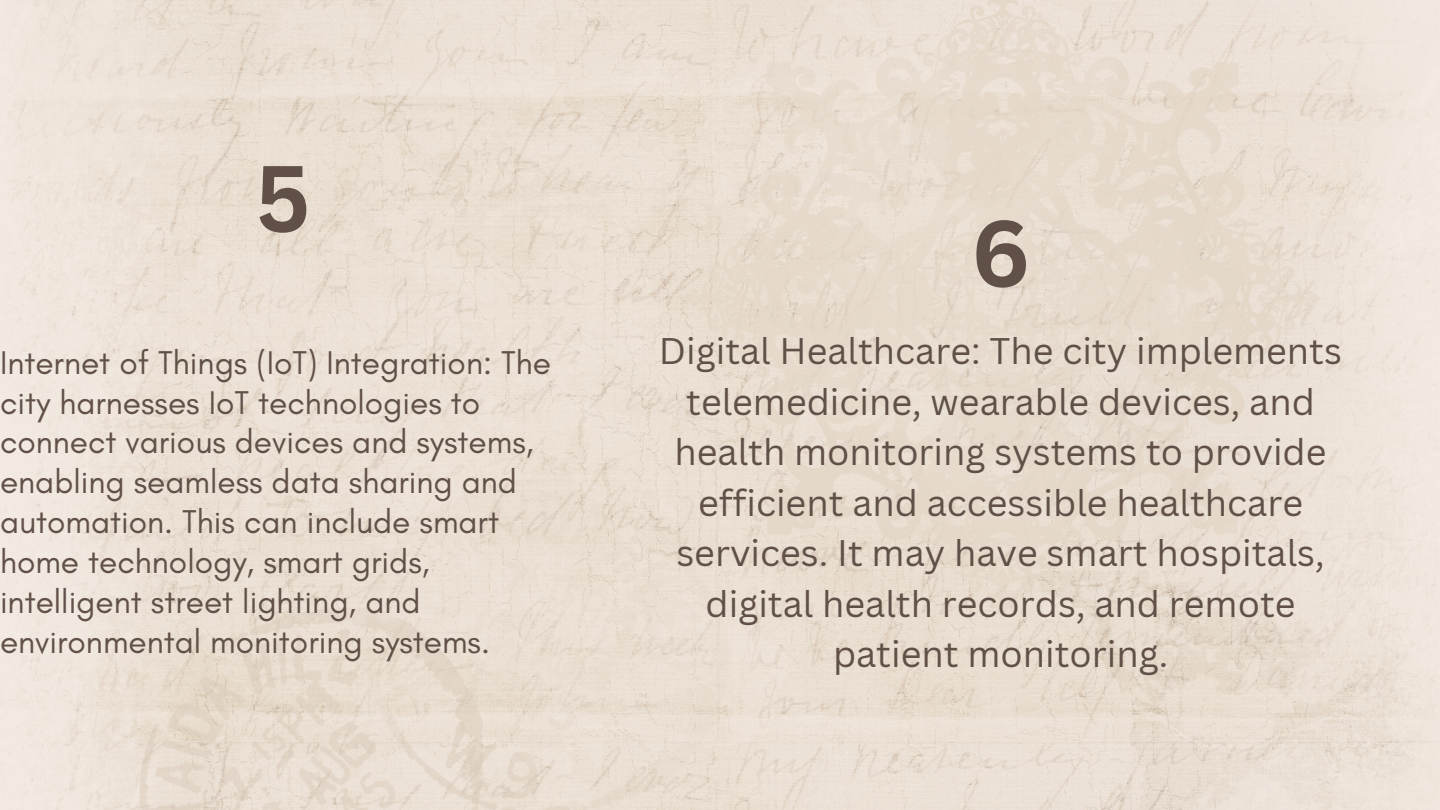
<style>
.page{position:relative;width:1440px;height:810px;background:#fff}
.page>*{position:absolute;margin:0;border:0;box-sizing:border-box;transform-origin:0 0}
.t1{font:700 92px "Canva Sans";color:#605048}
.t2{font:36.1px/50.5px "Canva Sans";color:#605048;text-align:center}
.t3{font:33.5px/39.9px "Glacial Indifference";color:#605048}
</style>
<div class="page">
<img style="left:0;top:0;width:1440px;height:810px">
<p class="t1" style="left:255px;top:134px;width:57px">5</p>
<p class="t3" style="left:0;top:342px;width:553px">Internet of Things (IoT) Integration: The city harnesses IoT technologies to connect various devices and systems, enabling seamless data sharing and automation. This can include smart home technology, smart grids, intelligent street lighting, and environmental monitoring systems.</p>
<p class="t1" style="left:971px;top:188px;width:61px">6</p>
<p class="t2" style="left:659px;top:325px;width:685px">Digital Healthcare: The city implements telemedicine, wearable devices, and health monitoring systems to provide efficient and accessible healthcare services. It may have smart hospitals, digital health records, and remote patient monitoring.</p>
</div>
